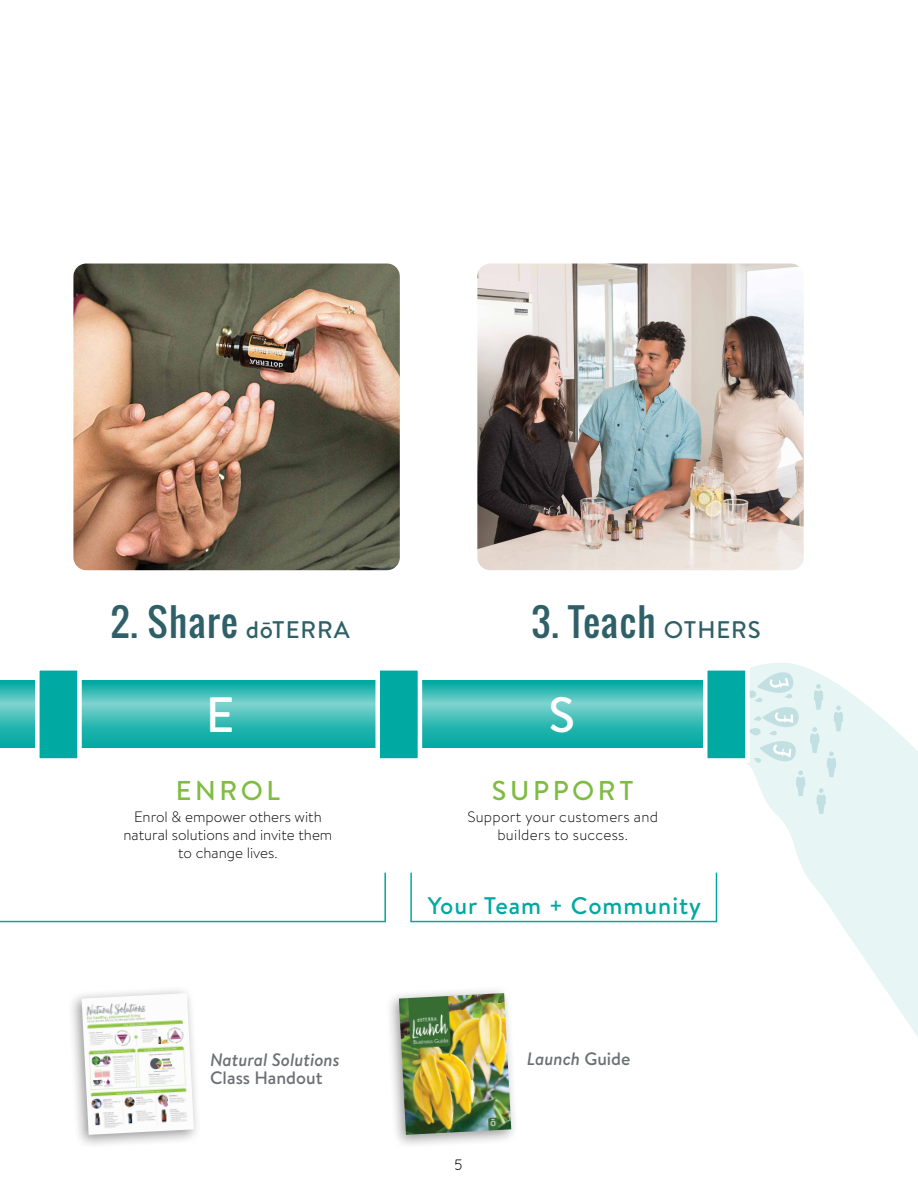
<style>
.page{position:relative;width:918px;height:1188px;background:#fff}
.page>*{position:absolute;margin:0;border:0;box-sizing:border-box;transform-origin:0 0}
.t1{font:500 49.5px "Brandon Text";color:#fff}
.t2{font:37.5px "Oswald";letter-spacing:.04em;color:#2f6067}
.t3{font:500 27.15px "Brandon Text";letter-spacing:.13em;color:#7fbc42}
.t4{font:500 24px "Brandon Text";letter-spacing:.04em;color:#00a9a1}
.t5{font:italic 500 18px "Brandon Text";color:#6c7074}
.t6{font:500 18px "Brandon Text";color:#6c7074}
.t7{font:300 15px/18px "Brandon Text";color:#000;text-align:center}
.t8{font:300 15px/18px "Brandon Text";letter-spacing:.02em;color:#000;text-align:center}
.t9{font:15px "Quicksand";color:#000}
.s1{font-family:"Brandon Text";font-weight:500;font-size:24px}
.s2{font-style:normal}
</style>
<div class="page">
<svg style="left:0;top:681px;width:35px;height:67px;background:#35bab4"></svg>
<svg style="left:82px;top:681px;width:293px;height:67px;background:#35bab4"></svg>
<svg style="left:422px;top:681px;width:281px;height:67px;background:#36bab4"></svg>
<svg style="left:748px;top:663px;width:170px;height:374px;fill:#e8f5f5"></svg>
<div style="left:35px;top:666px;width:47px;height:97px;background:#00a9a1;border:4px solid #fff"></div>
<div style="left:375px;top:666px;width:47px;height:97px;background:#00a9a1;border:4px solid #fff"></div>
<div style="left:703px;top:666px;width:47px;height:97px;background:#00a9a1;border:4px solid #fff"></div>
<img style="left:73px;top:264px;width:327px;height:306px">
<img style="left:477px;top:264px;width:327px;height:306px">
<div style="left:68px;top:986px;width:134px;height:163px;background:#000;opacity:.4"></div>
<img style="left:82px;top:993px;width:112px;height:142px">
<div style="left:385px;top:986px;width:134px;height:163px;background:#000;opacity:.4"></div>
<img style="left:399px;top:993px;width:112px;height:142px">
<hr style="left:410px;top:921px;width:307px;height:1px;background:#00a8a2">
<hr style="left:0;top:921px;width:386px;height:1px;background:#00a8a2">
<hr style="left:410px;top:873px;width:2px;height:48px;background:#00a8a2">
<hr style="left:716px;top:873px;width:1px;height:48px;background:#00a8a2">
<hr style="left:384px;top:873px;width:2px;height:48px;background:#00a8a2">
<svg style="left:814px;top:684px;width:9px;height:26px"></svg>
<svg style="left:834px;top:706px;width:9px;height:25px"></svg>
<svg style="left:810px;top:727px;width:9px;height:26px"></svg>
<svg style="left:827px;top:751px;width:9px;height:26px"></svg>
<svg style="left:796px;top:770px;width:9px;height:26px"></svg>
<svg style="left:817px;top:788px;width:9px;height:26px"></svg>
<svg style="left:745px;top:671px;width:54px;height:93px;background:#deeff0"></svg>
<h2 class="t2" style="left:111px;top:594px;width:241px">2. Share <span class="s1">dōTERRA</span></h2>
<h2 class="t2" style="left:531px;top:594px;width:231px">3. Teach <span class="s1">OTHERS</span></h2>
<h1 class="t1" style="left:206px;top:681px;width:30px">E</h1>
<h1 class="t1" style="left:548px;top:681px;width:28px">S</h1>
<h3 class="t3" style="left:176px;top:772px;width:106px">ENROL</h3>
<p class="t7" style="left:124px;top:807px;width:210px">Enrol &amp; empower others with natural solutions and invite them to change lives.</p>
<h3 class="t3" style="left:492px;top:772px;width:143px">SUPPORT</h3>
<p class="t8" style="left:467px;top:807px;width:192px">Support your customers and builders to success.</p>
<h3 class="t4" style="left:428px;top:889px;width:275px">Your Team + Community</h3>
<p class="t5" style="left:210px;top:1047px;width:131px">Natural Solutions</p>
<p class="t5" style="left:527px;top:1047px;width:105px">Launch <span class="s2">Guide</span></p>
<p class="t6" style="left:210px;top:1065px;width:114px">Class Handout</p>
<p class="t9" style="left:454px;top:1156px;width:11px">5</p>
</div>
